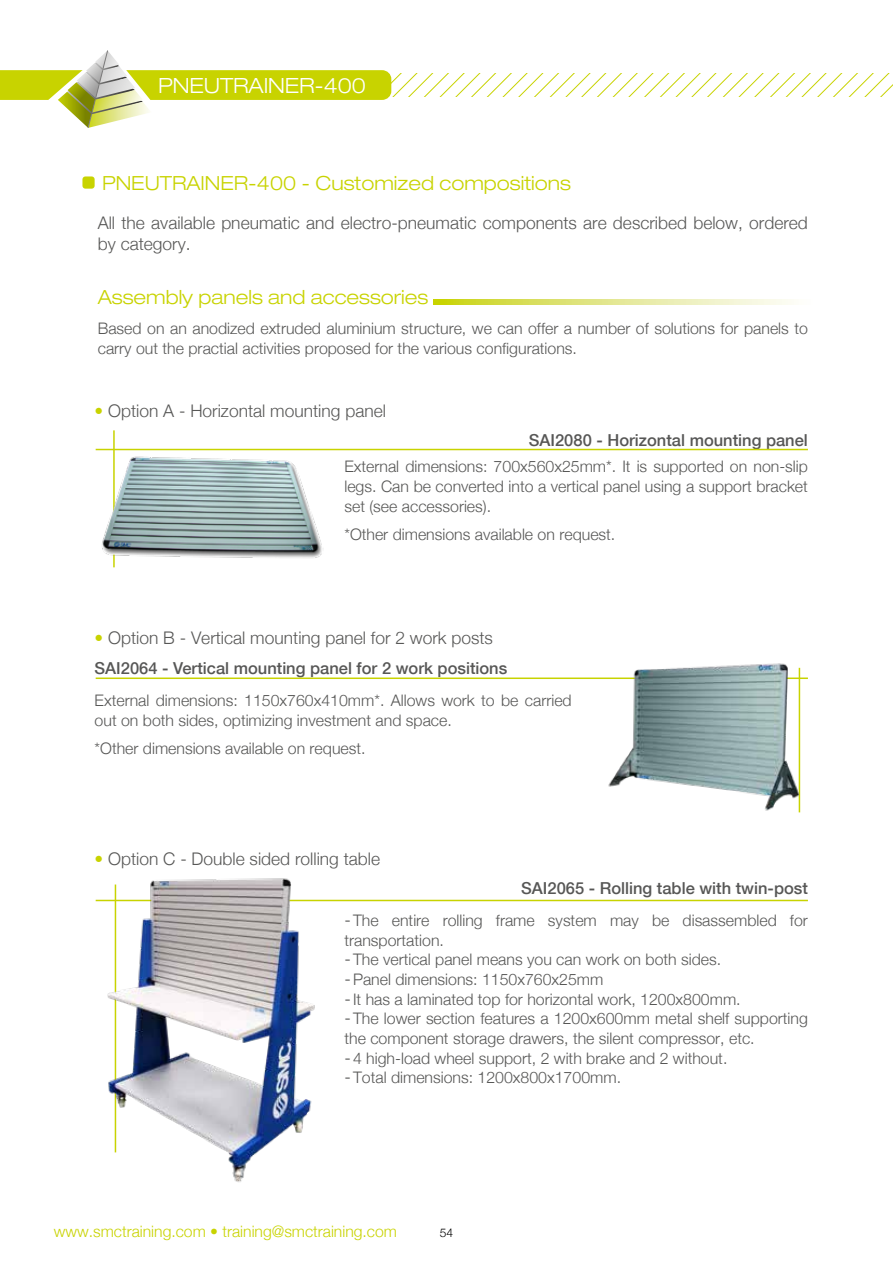
<style>
.page{position:relative;width:893px;height:1263px;background:#fff}
.page>*{position:absolute;margin:0;border:0;box-sizing:border-box;transform-origin:0 0}
.t1{font:300 expanded 21px "Helvetica Neue";letter-spacing:-.005em;color:#fff}
.t2{font:300 expanded 19.5px "Helvetica Neue";color:#c8d300}
.t3{font:300 17.4px/21px "Helvetica Neue";color:#575756}
.t4{font:500 16.5px "Helvetica Neue";color:#575756}
.t5{font:300 15.9px/19.6px "Helvetica Neue";color:#575756}
.t6{font:300 15.75px "Helvetica Neue";color:#c8d300}
.t7{font:300 12px "Helvetica Neue";color:#000}
.s1{color:#c8d300}
.s2{font-size:17.4px}
</style>
<div class="page">
<div style="left:82px;top:176px;width:13px;height:13px;background:#c8d300;border-radius:3px"></div>
<svg style="left:0;top:50px;width:893px;height:78px"></svg>
<svg style="left:434px;top:300px;width:358px;height:4px"></svg>
<hr style="left:96px;top:449px;width:712px;height:1px;background:#c8d300">
<hr style="left:113px;top:430px;width:2px;height:137px;background:#c8d300">
<img style="left:99px;top:450px;width:225px;height:110px">
<hr style="left:96px;top:900px;width:712px;height:1px;background:#c8d300">
<hr style="left:96px;top:677px;width:712px;height:2px;background:#c8d300">
<img style="left:95px;top:878px;width:236px;height:304px">
<img style="left:602px;top:663px;width:199px;height:150px">
<h1 class="t1" style="left:158px;top:73px;width:209px">PNEUTRAINER-400</h1>
<p class="t2" style="left:102px;top:172px;width:470px">PNEUTRAINER-400 - Customized compositions</p>
<p class="t3" style="left:98px;top:212px;width:712px">All the available pneumatic and electro-pneumatic components are described below, ordered by category.</p>
<p class="t2" style="left:98px;top:285px;width:332px">Assembly panels and accessories</p>
<p class="t5" style="left:98px;top:318px;width:712px">Based on an anodized extruded aluminium structure, we can offer a number of solutions for panels to carry out the practial activities proposed for the various configurations.</p>
<p class="t3" style="left:95px;top:399px;width:293px"><span class="s1">•</span> Option A - Horizontal mounting panel</p>
<p class="t4" style="left:529px;top:430px;width:281px">SAI2080 - Horizontal mounting panel</p>
<p class="t5" style="left:344px;top:456px;width:465px;text-align:justify">External dimensions: 700x560x25mm*. It is supported on non-slip legs. Can be converted into a vertical panel using a support bracket set (see accessories).</p>
<p class="t5" style="left:344px;top:524px;width:272px">*Other dimensions available on request.</p>
<p class="t3" style="left:95px;top:627px;width:400px"><span class="s1">•</span> Option B - Vertical mounting panel for 2 work posts</p>
<p class="t4" style="left:95px;top:658px;width:414px">SAI2064 - Vertical mounting panel for 2 work positions</p>
<p class="t5" style="left:95px;top:690px;width:479px">External dimensions: 1150x760x410mm*. Allows work to be carried out on both sides, optimizing investment and space.</p>
<p class="t5" style="left:95px;top:738px;width:272px">*Other dimensions available on request.</p>
<p class="t3" style="left:95px;top:848px;width:287px"><span class="s1">•</span> Option C - Double sided rolling table</p>
<p class="t4" style="left:521px;top:878px;width:288px">SAI2065 - Rolling table with twin-post</p>
<p class="t5" style="left:344px;top:910px;width:465px"><span class="s2">-</span>The entire rolling frame system may be disassembled for transportation.<br><span class="s2">-</span>The vertical panel means you can work on both sides.<br><span class="s2">-</span>Panel dimensions: 1150x760x25mm<br><span class="s2">-</span>It has a laminated top for horizontal work, 1200x800mm.<br><span class="s2">-</span>The lower section features a 1200x600mm metal shelf supporting the component storage drawers, the silent compressor, etc.<br><span class="s2">-</span>4 high-load wheel support, 2 with brake and 2 without.<br><span class="s2">-</span>Total dimensions: 1200x800x1700mm.</p>
<p class="t6" style="left:54px;top:1221px;width:345px">www.smctraining.com • training@smctraining.com</p>
<p class="t7" style="left:440px;top:1225px;width:15px">54</p>
</div>
